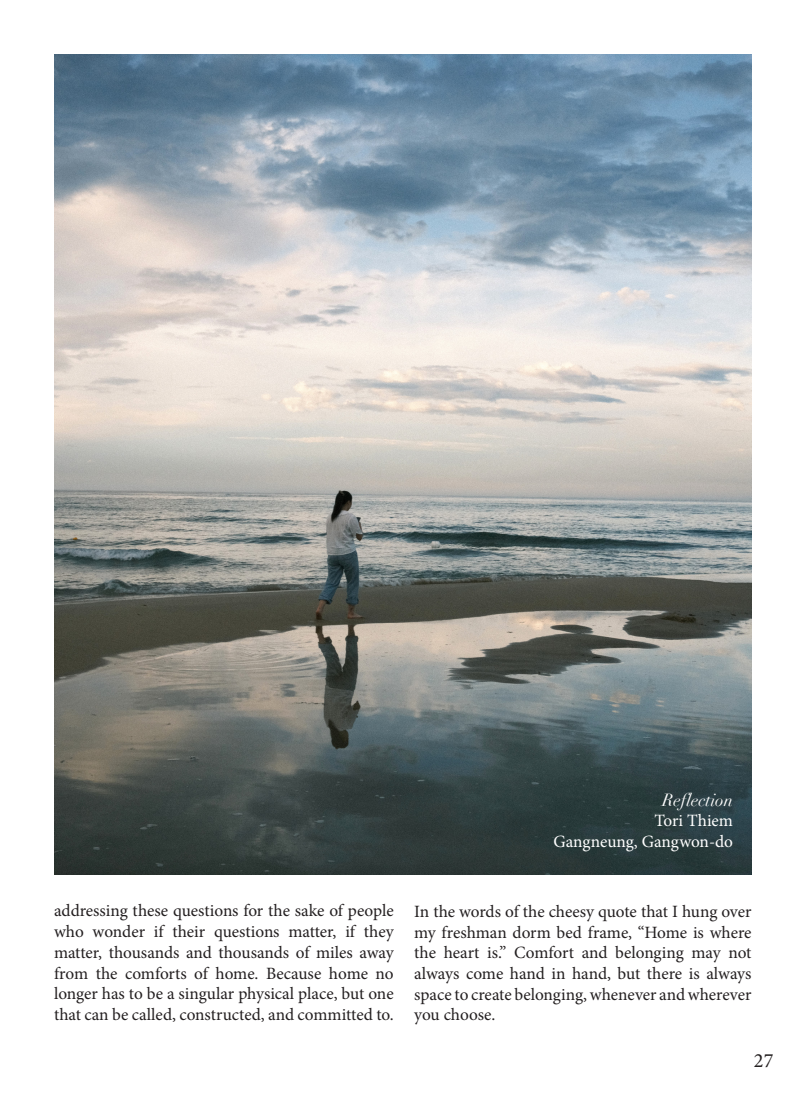
<style>
.page{position:relative;width:808px;height:1106px;background:#fff}
.page>*{position:absolute;margin:0;border:0;box-sizing:border-box;transform-origin:0 0}
.t1{font:20.25px "Minion Pro";color:#231f20}
.t2{font:17.25px/20.7px "Minion Pro";color:#231f20;text-align:justify}
.t3{font:17.25px "Minion Pro";color:#fff}
.t4{font:italic 17.25px "Didot";color:#fff}
</style>
<div class="page">
<img style="left:54px;top:54px;width:697px;height:820px">
<p class="t4" style="left:662px;top:789px;width:72px">Reflection</p>
<p class="t3" style="left:654px;top:809px;width:80px">Tori Thiem</p>
<p class="t3" style="left:553px;top:830px;width:181px">Gangneung, Gangwon-do</p>
<p class="t2" style="left:54px;top:900px;width:341px">addressing these questions for the sake of people who wonder if their questions matter, if they matter, thousands and thousands of miles away from the comforts of home. Because home no longer has to be a singular physical place, but one that can be called, constructed, and committed to.</p>
<p class="t2" style="left:414px;top:901px;width:339px">In the words of the cheesy quote that I hung over my freshman dorm bed frame, “Home is where the heart is.” Comfort and belonging may not always come hand in hand, but there is always space to create belonging, whenever and wherever you choose.</p>
<p class="t1" style="left:754px;top:1046px;width:21px">27</p>
</div>
